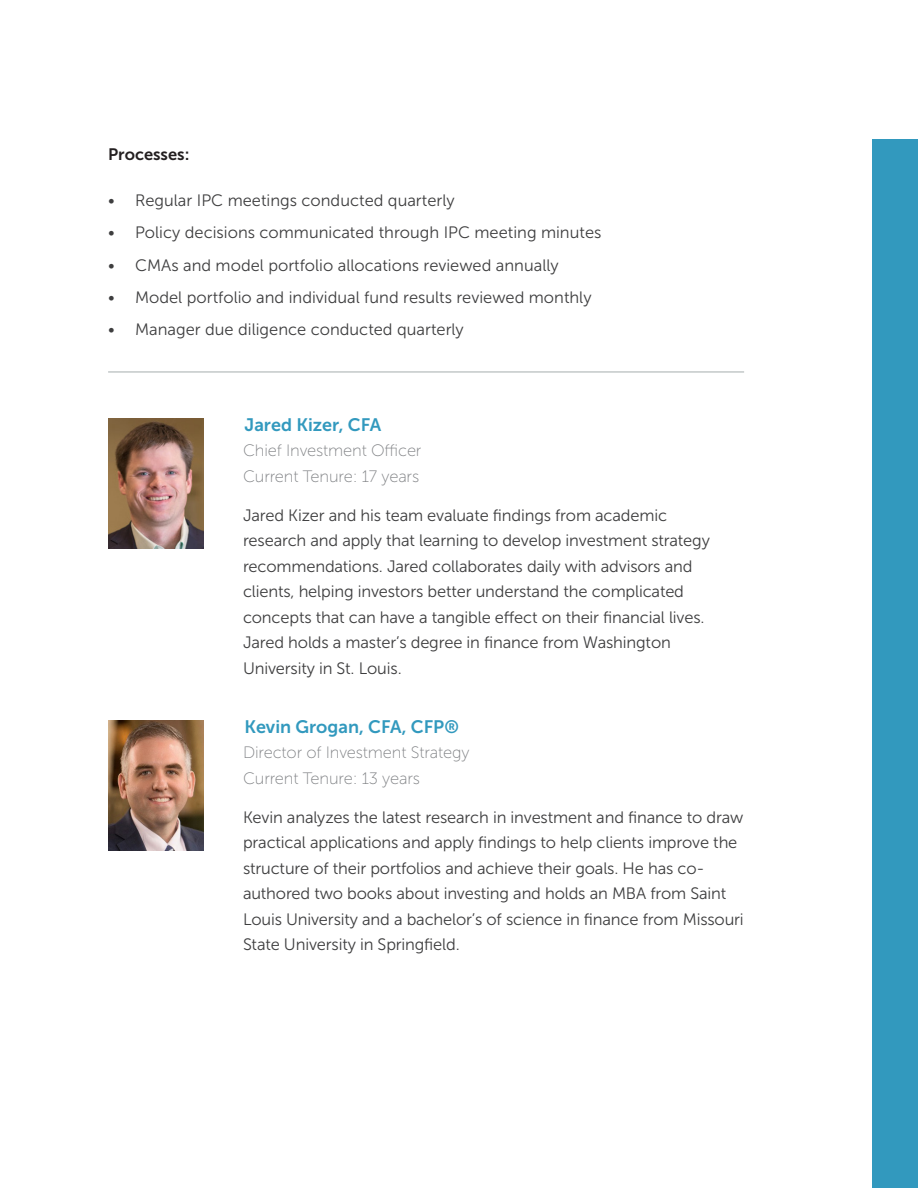
<style>
.page{position:relative;width:918px;height:1188px;background:#fff}
.page>*{position:absolute;margin:0;border:0;box-sizing:border-box;transform-origin:0 0}
.t1{font:18px "Museo Sans 700";color:#3299be}
.t2{font:16.5px/25.5px "Museo Sans 300";letter-spacing:-.01em;color:#3e3e3f}
.t3{font:16.5px/25.5px "Museo Sans 100";letter-spacing:-.01em;color:#808285}
.t4{font:16.5px "Museo Sans 700";color:#231f20}
</style>
<div class="page">
<div style="left:873px;top:139px;width:45px;height:1049px;background:#3299be"></div>
<img style="left:108px;top:418px;width:96px;height:130px">
<img style="left:108px;top:720px;width:96px;height:130px">
<hr style="left:108px;top:371px;width:636px;height:2px;background:#c3c8c9">
<p class="t4" style="left:108px;top:145px;width:83px">Processes:</p>
<p class="t2" style="left:108px;top:188px;width:348px">• Regular IPC meetings conducted quarterly</p>
<p class="t2" style="left:108px;top:220px;width:495px">• Policy decisions communicated through IPC meeting minutes</p>
<p class="t2" style="left:108px;top:252px;width:452px">• CMAs and model portfolio allocations reviewed annually</p>
<p class="t2" style="left:108px;top:284px;width:485px">• Model portfolio and individual fund results reviewed monthly</p>
<p class="t2" style="left:108px;top:317px;width:357px">• Manager due diligence conducted quarterly</p>
<p class="t1" style="left:244px;top:414px;width:138px">Jared Kizer, CFA</p>
<p class="t3" style="left:243px;top:438px;width:180px">Chief Investment Officer<br>Current Tenure: 17 years</p>
<p class="t2" style="left:243px;top:502px;width:468px">Jared Kizer and his team evaluate findings from academic research and apply that learning to develop investment strategy recommendations. Jared collaborates daily with advisors and clients, helping investors better understand the complicated concepts that can have a tangible effect on their financial lives.<br>Jared holds a master’s degree in finance from Washington University in St. Louis.</p>
<p class="t1" style="left:244px;top:716px;width:216px">Kevin Grogan, CFA, CFP®</p>
<p class="t3" style="left:243px;top:740px;width:228px">Director of Investment Strategy<br>Current Tenure: 13 years</p>
<p class="t2" style="left:243px;top:804px;width:502px">Kevin analyzes the latest research in investment and finance to draw practical applications and apply findings to help clients improve the structure of their portfolios and achieve their goals. He has co&shy;authored two books about investing and holds an MBA from Saint Louis University and a bachelor’s of science in finance from Missouri State University in Springfield.</p>
</div>
